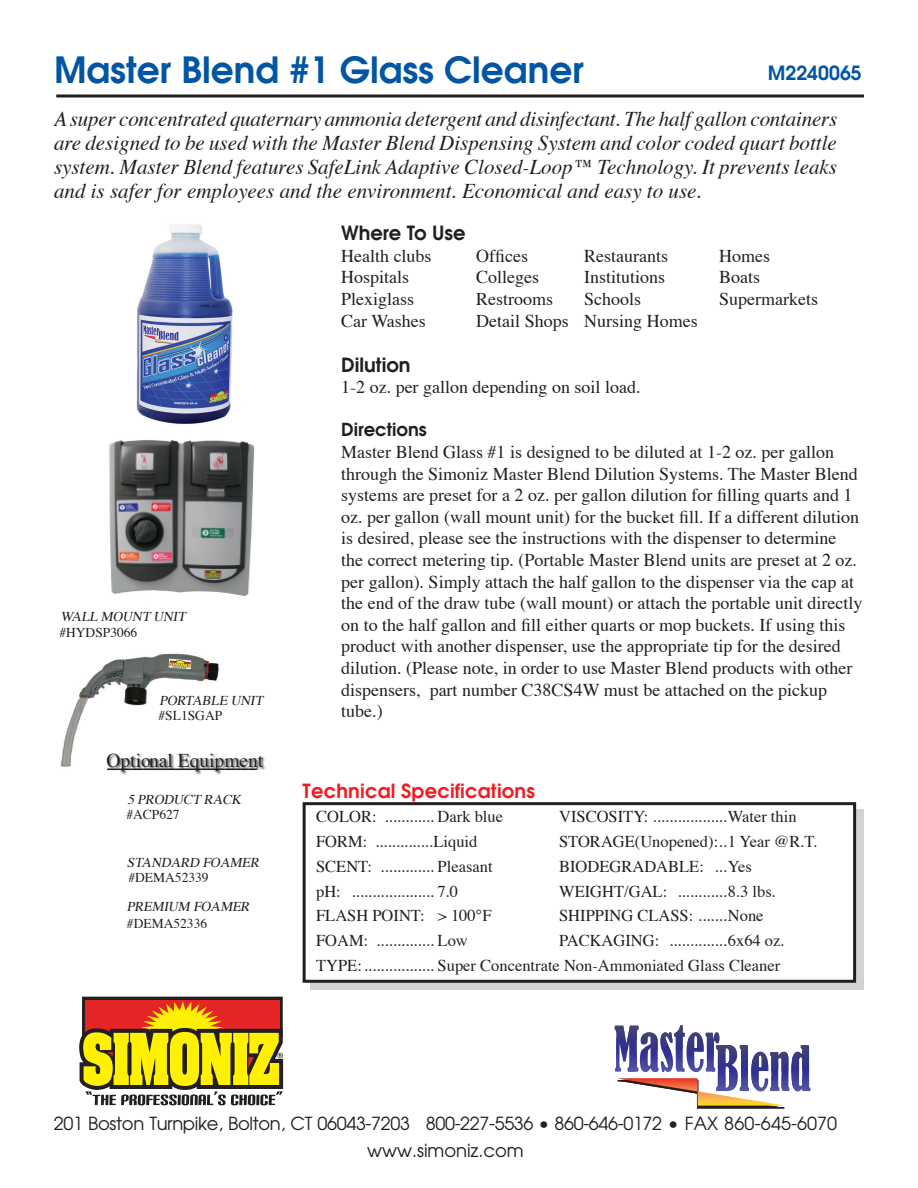
<style>
.page{position:relative;width:918px;height:1188px;background:#fff}
.page>*{position:absolute;margin:0;border:0;box-sizing:border-box;transform-origin:0 0}
.t1{font:600 36px "Avant Garde";color:#0155a2}
.t2{font:italic 21px/24px "Times";color:#231f20;text-align:justify}
.t3{font:600 19.5px "Avant Garde";letter-spacing:.01em;color:#ee1d23}
.t4{font:600 19.5px "Avant Garde";color:#231f20}
.t5{font:19.5px "Times";color:#231f20}
.t6{font:600 19.5px "Avant Garde";color:#0155a2}
.t7{font:18px/21.6px "Times";color:#231f20}
.t8{font:18px/27px "Avant Garde";letter-spacing:-.02em;color:#231f20;text-align:center}
.t9{font:600 18px "Avant Garde";color:#231f20}
.t10{font:16.5px/24.8px "Times";color:#231f20;text-align:right}
.t11{font:italic 13.5px "Times";color:#231f20}
.t12{font:13.5px "Times";color:#231f20}
</style>
<div class="page">
<hr style="left:56px;top:94px;width:808px;height:3px;background:#231f20">
<img style="left:60px;top:653px;width:159px;height:114px">
<img style="left:109px;top:440px;width:146px;height:156px">
<svg style="left:79px;top:996px;width:205px;height:109px;background:#be912f"></svg>
<div style="left:107px;top:754px;width:160px;height:21px;background:#231f20;opacity:.75"></div>
<hr style="left:107px;top:769px;width:150px;height:1px;background:#231f20">
<img style="left:136px;top:224px;width:97px;height:200px">
<div style="left:310px;top:810px;width:554px;height:180px;background:#d1d2d4"></div>
<div style="left:304px;top:804px;width:551px;height:177px;background:#fff"></div>
<div style="left:303px;top:802px;width:553px;height:181px;border:3px solid #231f20"></div>
<svg style="left:614px;top:1025px;width:197px;height:84px"></svg>
<h1 class="t1" style="left:54px;top:46px;width:531px">Master Blend #1 Glass Cleaner</h1>
<p class="t6" style="left:768px;top:60px;width:95px">M2240065</p>
<p class="t2" style="left:54px;top:109px;width:785px">A super concentrated quaternary ammonia detergent and disinfectant. The half gallon containers are designed to be used with the Master Blend Dispensing System and color coded quart bottle system. Master Blend features SafeLink Adaptive Closed-Loop™ Technology. It prevents leaks and is safer for employees and the environment. Economical and easy to use.</p>
<p class="t11" style="left:60px;top:608px;width:130px">WALL MOUNT UNIT</p>
<p class="t12" style="left:59px;top:624px;width:80px">#HYDSP3066</p>
<p class="t11" style="left:160px;top:692px;width:108px">PORTABLE UNIT</p>
<p class="t12" style="left:159px;top:707px;width:65px">#SL1SGAP</p>
<p class="t5" style="left:106px;top:749px;width:158px">Optional Equipment</p>
<p class="t11" style="left:127px;top:791px;width:119px">5 PRODUCT RACK</p>
<p class="t12" style="left:126px;top:806px;width:55px">#ACP627</p>
<p class="t11" style="left:127px;top:853px;width:137px">STANDARD FOAMER</p>
<p class="t12" style="left:128px;top:869px;width:82px">#DEMA52339</p>
<p class="t11" style="left:127px;top:898px;width:127px">PREMIUM FOAMER</p>
<p class="t12" style="left:127px;top:915px;width:82px">#DEMA52336</p>
<p class="t4" style="left:341px;top:220px;width:126px">Where To Use</p>
<p class="t7" style="left:341px;top:246px;width:92px">Health clubs</p>
<p class="t7" style="left:476px;top:246px;width:53px">Offices</p>
<p class="t7" style="left:584px;top:246px;width:85px">Restaurants</p>
<p class="t7" style="left:719px;top:246px;width:52px">Homes</p>
<p class="t7" style="left:341px;top:268px;width:70px">Hospitals</p>
<p class="t7" style="left:476px;top:268px;width:64px">Colleges</p>
<p class="t7" style="left:584px;top:268px;width:83px">Institutions</p>
<p class="t7" style="left:719px;top:268px;width:43px">Boats</p>
<p class="t7" style="left:341px;top:289px;width:75px">Plexiglass</p>
<p class="t7" style="left:476px;top:289px;width:79px">Restrooms</p>
<p class="t7" style="left:584px;top:289px;width:59px">Schools</p>
<p class="t7" style="left:719px;top:289px;width:100px">Supermarkets</p>
<p class="t7" style="left:341px;top:311px;width:86px">Car Washes</p>
<p class="t7" style="left:476px;top:311px;width:223px">Detail Shops Nursing Homes</p>
<p class="t4" style="left:341px;top:352px;width:71px">Dilution</p>
<p class="t7" style="left:341px;top:377px;width:301px">1-2 oz. per gallon depending on soil load.</p>
<p class="t9" style="left:341px;top:418px;width:87px">Directions</p>
<p class="t7" style="left:341px;top:442px;width:523px">Master Blend Glass #1 is designed to be diluted at 1-2 oz. per gallon through the Simoniz Master Blend Dilution Systems. The Master Blend systems are preset for a 2 oz. per gallon dilution for filling quarts and 1 oz. per gallon (wall mount unit) for the bucket fill. If a different dilution is desired, please see the instructions with the dispenser to determine the correct metering tip. (Portable Master Blend units are preset at 2 oz. per gallon). Simply attach the half gallon to the dispenser via the cap at the end of the draw tube (wall mount) or attach the portable unit directly on to the half gallon and fill either quarts or mop buckets. If using this product with another dispenser, use the appropriate tip for the desired dilution. (Please note, in order to use Master Blend products with other dispensers, part number C38CS4W must be attached on the pickup tube.)</p>
<p class="t3" style="left:303px;top:778px;width:234px">Technical Specifications</p>
<p class="t10" style="left:316px;top:805px;width:189px">COLOR: ............ Dark blue</p>
<p class="t10" style="left:559px;top:805px;width:239px">VISCOSITY: ..................Water thin</p>
<p class="t10" style="left:316px;top:830px;width:163px">FORM: ..............Liquid</p>
<p class="t10" style="left:559px;top:830px;width:260px">STORAGE(Unopened):..1 Year @R.T.</p>
<p class="t10" style="left:316px;top:855px;width:178px">SCENT: ............. Pleasant</p>
<p class="t10" style="left:559px;top:855px;width:194px">BIODEGRADABLE: ...Yes</p>
<p class="t10" style="left:316px;top:880px;width:144px">pH: .................... 7.0</p>
<p class="t10" style="left:559px;top:880px;width:218px">WEIGHT/GAL: ............8.3 lbs.</p>
<p class="t10" style="left:316px;top:904px;width:177px">FLASH POINT: &gt; 100°F</p>
<p class="t10" style="left:559px;top:904px;width:206px">SHIPPING CLASS: .......None</p>
<p class="t10" style="left:316px;top:929px;width:153px">FOAM: .............. Low</p>
<p class="t10" style="left:316px;top:929px;width:470px">PACKAGING: ..............6x64 oz.<br>TYPE: ................. Super Concentrate Non-Ammoniated Glass Cleaner</p>
<p class="t8" style="left:54px;top:1110px;width:785px">201 Boston Turnpike, Bolton, CT 06043-7203 800-227-5536 • 860-646-0172 • FAX 860-645-6070 www.simoniz.com</p>
</div>
